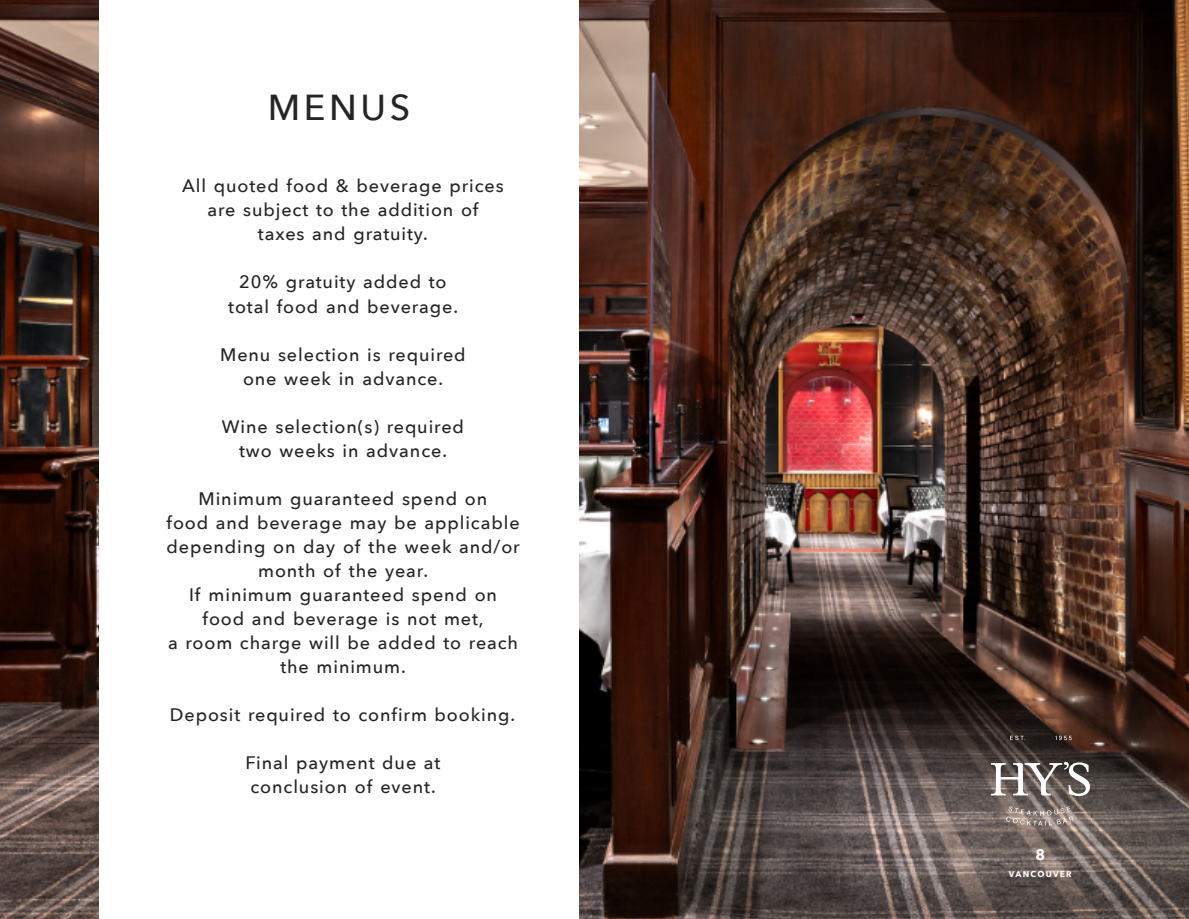
<style>
.page{position:relative;width:1189px;height:919px;background:#fff}
.page>*{position:absolute;margin:0;border:0;box-sizing:border-box;transform-origin:0 0}
.t1{font:500 36px "Avenir Next";letter-spacing:.1em;color:#272425}
.t2{font:500 18px/24px "Avenir Next";letter-spacing:.05em;color:#272425;text-align:center}
.t3{font:700 15px "Avenir Next";color:#fff}
.t4{font:700 8.25px "Avenir Next";letter-spacing:.15em;color:#fff}
</style>
<div class="page">
<img style="left:0;top:0;width:1188px;height:918px">
<svg style="left:990px;top:761px;width:99px;height:34px"></svg>
<svg style="left:1005px;top:806px;width:68px;height:19px"></svg>
<svg style="left:1009px;top:721px;width:62px;height:33px;background:#362a24"></svg>
<div style="left:99px;top:0;width:479px;height:918px;background:#fff"></div>
<h1 class="t1" style="left:268px;top:84px;width:144px">MENUS</h1>
<p class="t2" style="left:182px;top:175px;width:323px">All quoted food &amp; beverage prices are subject to the addition of taxes and gratuity.</p>
<p class="t2" style="left:228px;top:271px;width:231px">20% gratuity added to total food and beverage.</p>
<p class="t2" style="left:220px;top:343px;width:247px">Menu selection is required one week in advance.</p>
<p class="t2" style="left:222px;top:415px;width:243px">Wine selection(s) required two weeks in advance.</p>
<p class="t2" style="left:166px;top:487px;width:355px">Minimum guaranteed spend on<br>food and beverage may be applicable depending on day of the week and/or month of the year.<br>If minimum guaranteed spend on food and beverage is not met,<br>a room charge will be added to reach the minimum.</p>
<p class="t2" style="left:170px;top:703px;width:346px">Deposit required to confirm booking.</p>
<p class="t2" style="left:245px;top:751px;width:196px;text-align:left">Final payment due at conclusion of event.</p>
<p class="t3" style="left:1035px;top:844px;width:11px">8</p>
<p class="t4" style="left:1008px;top:868px;width:64px">VANCOUVER</p>
</div>
